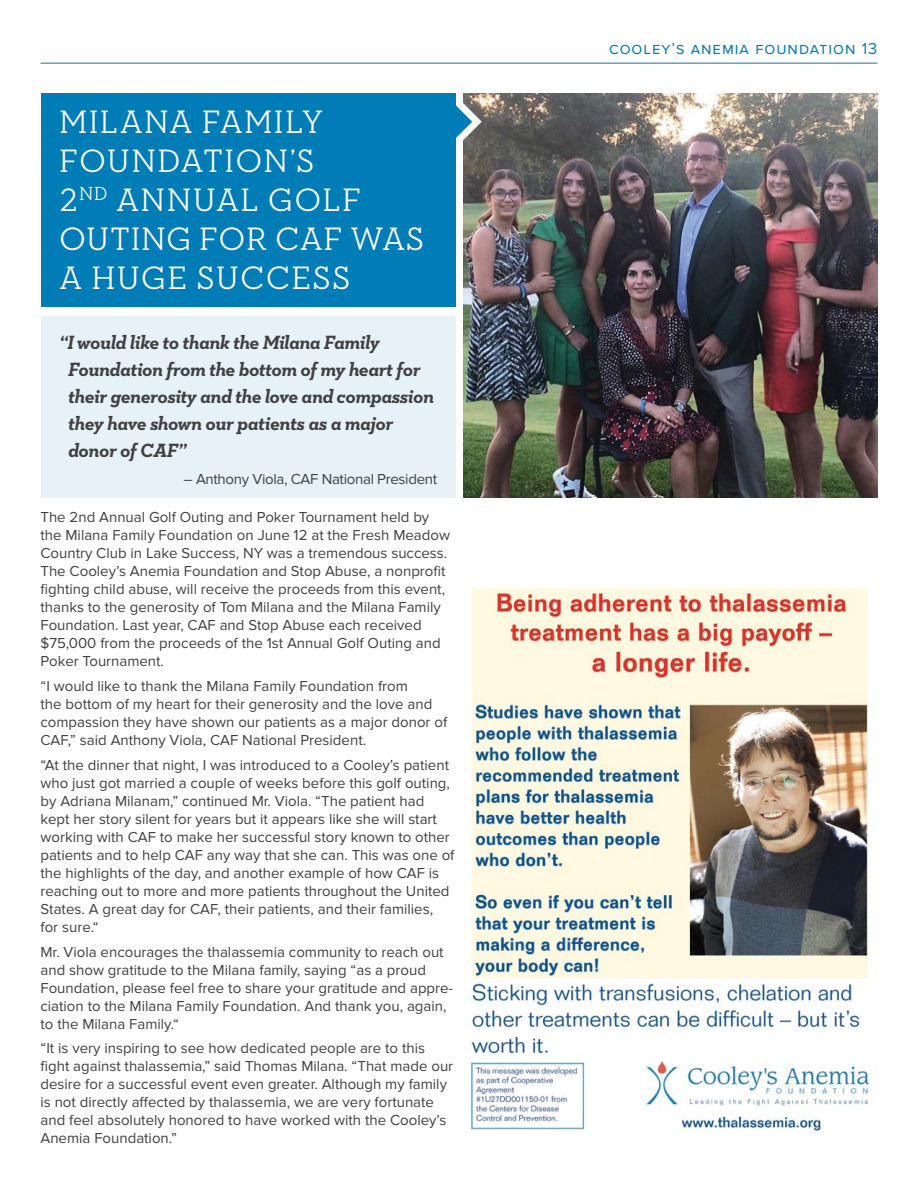
<style>
.page{position:relative;width:918px;height:1188px;background:#fff}
.page>*{position:absolute;margin:0;border:0;box-sizing:border-box;transform-origin:0 0}
.t1{font:500 33px/39px "Neutraface Slab Display";letter-spacing:.075em;color:#fff}
.t2{font:italic 700 19.5px/27px "Neutraface Slab Text";letter-spacing:-.02em;color:#414042}
.t3{font:16.5px "Proxima Nova";letter-spacing:.06em;color:#007cb7}
.t4{font:15px/18px "Proxima Nova";color:#414042}
.t5{font:15px "Proxima Nova";letter-spacing:-.02em;color:#414042}
</style>
<div class="page">
<hr style="left:40px;top:63px;width:838px;height:1px;background:#007cb7">
<img style="left:463px;top:93px;width:415px;height:405px">
<img style="left:468px;top:586px;width:410px;height:548px">
<div style="left:41px;top:93px;width:414px;height:214px;background:#007cb7"></div>
<svg style="left:455px;top:103px;width:27px;height:38px"></svg>
<div style="left:41px;top:316px;width:414px;height:182px;background:#e6f2f8"></div>
<h1 class="t1" style="left:60px;top:102px;width:365px">MILANA FAMILY<br>FOUNDATION’S<br>2<sup>ND</sup> ANNUAL GOLF<br>OUTING FOR CAF WAS<br>A HUGE SUCCESS</h1>
<h2 class="t2" style="left:68px;top:328px;width:367px;text-indent:-9px">“I would like to thank the Milana Family Foundation from the bottom of my heart for their generosity and the love and compassion they have shown our patients as a major donor of CAF”</h2>
<p class="t5" style="left:184px;top:470px;width:255px">– Anthony Viola, CAF National President</p>
<p class="t4" style="left:40px;top:509px;width:411px">The 2nd Annual Golf Outing and Poker Tournament held by the Milana Family Foundation on June 12 at the Fresh Meadow Country Club in Lake Success, NY was a tremendous success.<br>The Cooley’s Anemia Foundation and Stop Abuse, a nonprofit fighting child abuse, will receive the proceeds from this event, thanks to the generosity of Tom Milana and the Milana Family Foundation. Last year, CAF and Stop Abuse each received $75,000 from the proceeds of the 1st Annual Golf Outing and Poker Tournament.</p>
<p class="t4" style="left:40px;top:677px;width:409px">“I would like to thank the Milana Family Foundation from<br>the bottom of my heart for their generosity and the love and compassion they have shown our patients as a major donor of CAF,” said Anthony Viola, CAF National President.</p>
<p class="t4" style="left:40px;top:756px;width:416px">“At the dinner that night, I was introduced to a Cooley’s patient who just got married a couple of weeks before this golf outing, by Adriana Milanam,” continued Mr. Viola. “The patient had kept her story silent for years but it appears like she will start working with CAF to make her successful story known to other patients and to help CAF any way that she can. This was one of the highlights of the day, and another example of how CAF is reaching out to more and more patients throughout the United States. A great day for CAF, their patients, and their families,<br>for sure.“</p>
<p class="t4" style="left:40px;top:943px;width:414px">Mr. Viola encourages the thalassemia community to reach out and show gratitude to the Milana family, saying “as a proud Foundation, please feel free to share your gratitude and appre&shy;ciation to the Milana Family Foundation. And thank you, again, to the Milana Family.“</p>
<p class="t4" style="left:40px;top:1040px;width:414px">“It is very inspiring to see how dedicated people are to this fight against thalassemia,” said Thomas Milana. “That made our desire for a successful event even greater. Although my family is not directly affected by thalassemia, we are very fortunate and feel absolutely honored to have worked with the Cooley’s Anemia Foundation.”</p>
<p class="t3" style="left:609px;top:39px;width:270px">cooley’s anemia foundation 13</p>
</div>
